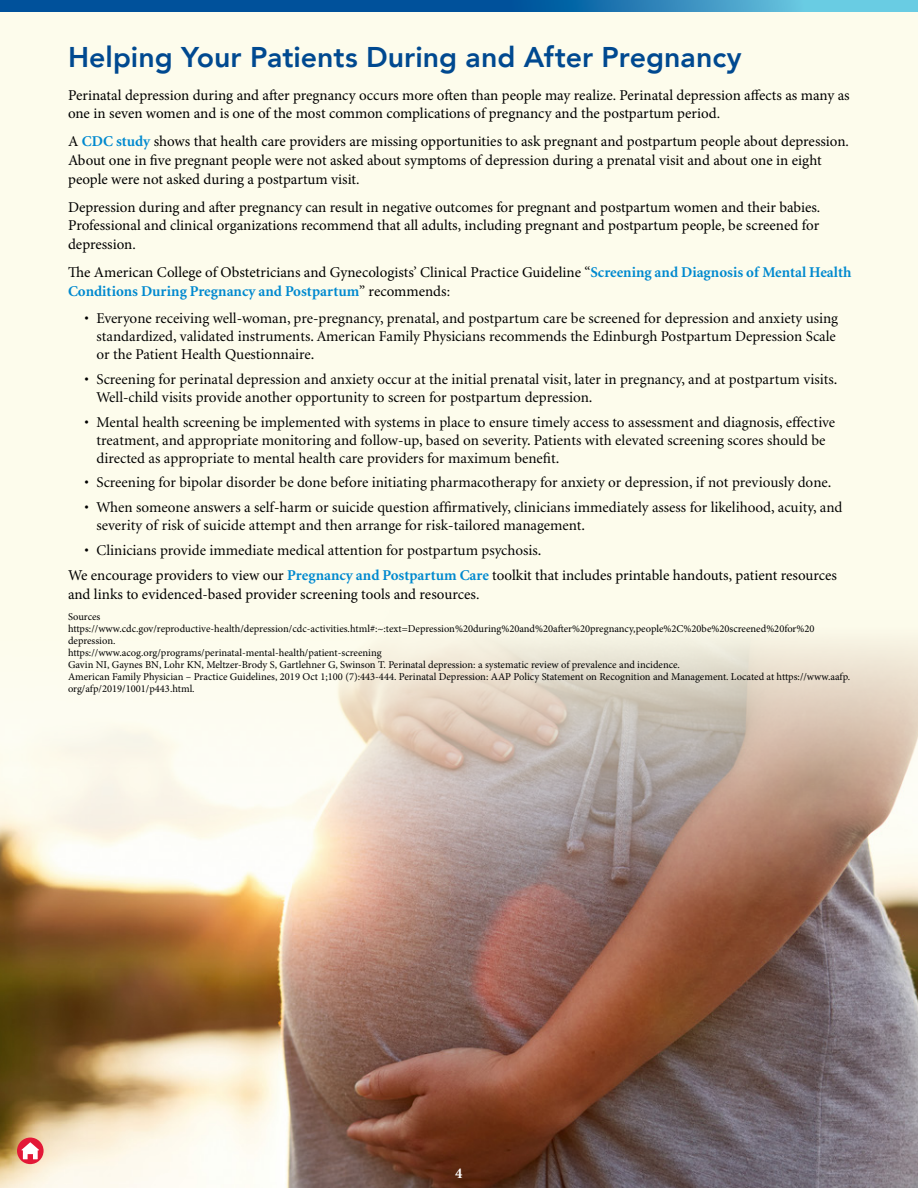
<style>
.page{position:relative;width:918px;height:1188px;background:#fff}
.page>*{position:absolute;margin:0;border:0;box-sizing:border-box;transform-origin:0 0}
.SUB_HEAD_1{font:800 28.5px "Avenir";color:#004990}
.BULLET_BODY_TEXT_1{font:15px/18px "Minion";color:#000}
.Paragraph_TEXT{font:15px/18.8px "Minion Pro";letter-spacing:-.005em;color:#000}
.t1{font:700 15px "Minion";color:#fff}
.NOTE__Text{font:10.5px/12px "Minion Pro";color:#000}
.s1{font-family:"Minion";font-weight:700;color:#0089cf}
.s2{color:#0089cf}
</style>
<div class="page">
<div style="left:0;top:0;width:918px;height:1012px;background:#fdfcec"></div>
<img style="left:0;top:638px;width:918px;height:550px">
<div style="left:17px;top:1138px;width:27px;height:26px;background:#e31837;border-radius:50%"></div>
<svg style="left:21px;top:1142px;width:18px;height:17px"></svg>
<svg style="left:0;top:0;width:918px;height:11px;background:#1b71ae"></svg>
<p class="SUB_HEAD_1" style="left:68px;top:35px;width:675px">Helping Your Patients During and After Pregnancy</p>
<p class="Paragraph_TEXT" style="left:68px;top:86px;width:783px">Perinatal depression during and after pregnancy occurs more often than people may realize. Perinatal depression affects as many as one in seven women and is one of the most common complications of pregnancy and the postpartum period.</p>
<p class="Paragraph_TEXT" style="left:68px;top:132px;width:783px">A <span class="s1">CDC study</span> shows that health care providers are missing opportunities to ask pregnant and postpartum people about depression.<br>About one in five pregnant people were not asked about symptoms of depression during a prenatal visit and about one in eight people were not asked during a postpartum visit.</p>
<p class="Paragraph_TEXT" style="left:68px;top:198px;width:754px;text-align:justify">Depression during and after pregnancy can result in negative outcomes for pregnant and postpartum women and their babies.<br>Professional and clinical organizations recommend that all adults, including pregnant and postpartum people, be screened for depression.</p>
<p class="Paragraph_TEXT" style="left:68px;top:263px;width:785px">The American College of Obstetricians and Gynecologists’ Clinical Practice Guideline “<span class="s1">Screening and Diagnosis of Mental Health<br>Conditions During Pregnancy and Postpartum</span>” recommends:</p>
<p class="BULLET_BODY_TEXT_1" style="left:97px;top:310px;width:743px;text-indent:-12px">• Everyone receiving well-woman, pre-pregnancy, prenatal, and postpartum care be screened for depression and anxiety using standardized, validated instruments. American Family Physicians recommends the Edinburgh Postpartum Depression Scale or the Patient Health Questionnaire.</p>
<p class="BULLET_BODY_TEXT_1" style="left:97px;top:371px;width:742px;text-indent:-12px">• Screening for perinatal depression and anxiety occur at the initial prenatal visit, later in pregnancy, and at postpartum visits.<br>Well-child visits provide another opportunity to screen for postpartum depression.</p>
<p class="BULLET_BODY_TEXT_1" style="left:97px;top:413px;width:740px;text-indent:-12px">• Mental health screening be implemented with systems in place to ensure timely access to assessment and diagnosis, effective treatment, and appropriate monitoring and follow-up, based on severity. Patients with elevated screening scores should be directed as appropriate to mental health care providers for maximum benefit.</p>
<p class="BULLET_BODY_TEXT_1" style="left:85px;top:474px;width:748px">• Screening for bipolar disorder be done before initiating pharmacotherapy for anxiety or depression, if not previously done.</p>
<p class="BULLET_BODY_TEXT_1" style="left:97px;top:499px;width:748px;text-indent:-12px">• When someone answers a self-harm or suicide question affirmatively, clinicians immediately assess for likelihood, acuity, and severity of risk of suicide attempt and then arrange for risk-tailored management.</p>
<p class="BULLET_BODY_TEXT_1" style="left:85px;top:542px;width:458px">• Clinicians provide immediate medical attention for postpartum psychosis.</p>
<p class="Paragraph_TEXT" style="left:68px;top:566px;width:771px">We encourage providers to view our <span class="s1">Pregnancy and Postpartum Care</span> toolkit that includes printable handouts, patient resources and links to evidenced-based provider screening tools and resources.</p>
<p class="NOTE__Text" style="left:68px;top:611px;width:34px">Sources</p>
<p class="NOTE__Text" style="left:68px;top:623px;width:748px">https://www.cdc.gov/reproductive-health/depression/cdc-activities.html#:~:text=Depression%20during%20and%20after%20pregnancy,people%2C%20be%20screened%20for%20 depression.</p>
<p class="NOTE__Text" style="left:68px;top:647px;width:315px">https://www.acog.org/programs/perinatal-mental-health/patient-screening</p>
<p class="NOTE__Text" style="left:68px;top:659px;width:613px">Gavin NI, Gaynes BN, Lohr KN, Meltzer-Brody S, Gartlehner G, Swinson T. Perinatal depression: a systematic review of prevalence and incidence.</p>
<p class="NOTE__Text" style="left:68px;top:671px;width:784px">American Family Physician – Practice Guidelines, 2019 Oct 1;100 (7):443-444. Perinatal Depression: AAP Policy Statement on Recognition and Management. Located at https://www.aafp. org/afp/2019/1001/p443.html.</p>
<p class="t1" style="left:455px;top:1165px;width:11px">4 <span class="s2">4</span></p>
</div>
